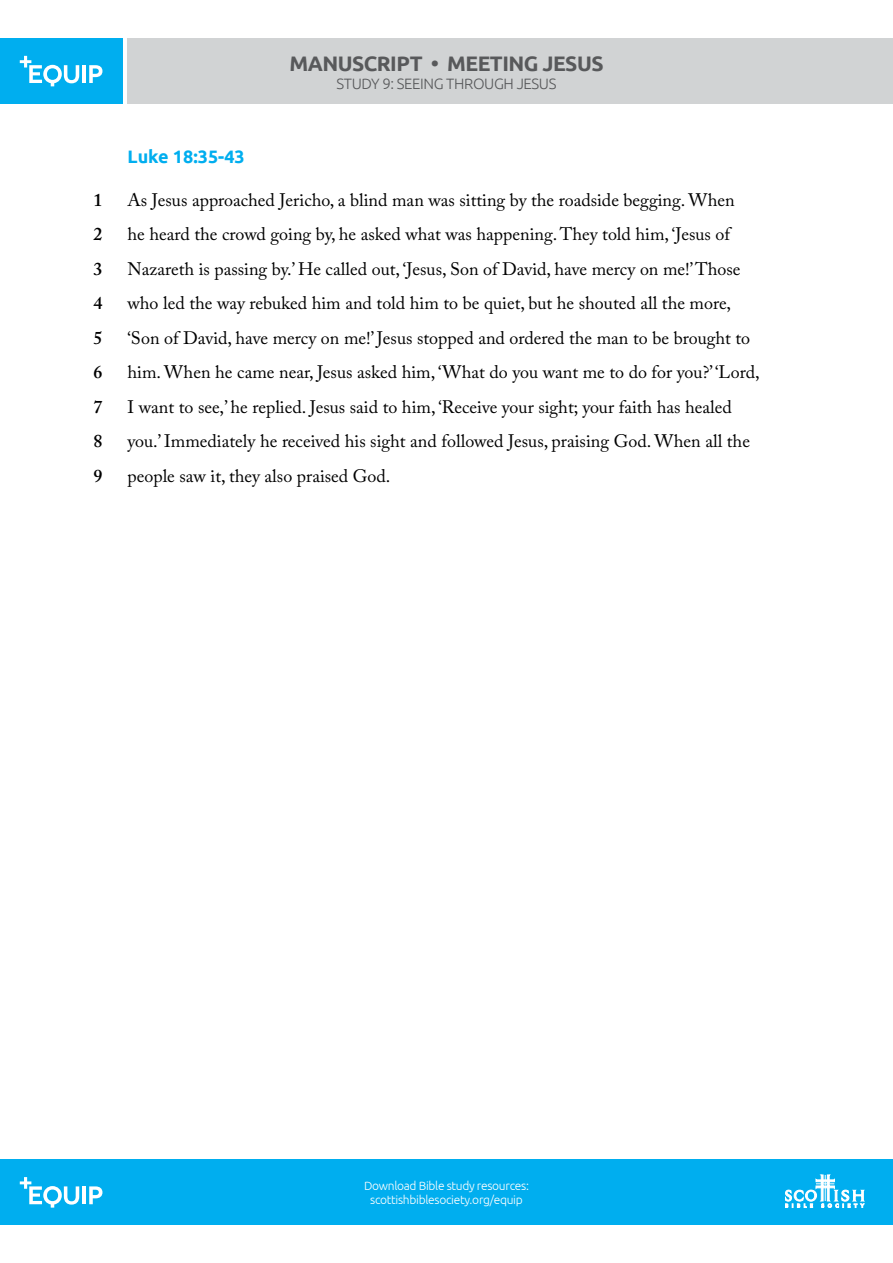
<style>
.page{position:relative;width:893px;height:1263px;background:#fff}
.page>*{position:absolute;margin:0;border:0;box-sizing:border-box;transform-origin:0 0}
.t1{font:700 21px "Ubuntu";letter-spacing:-.025em;color:#58595b}
.t2{font:18px/34.5px "Adobe Caslon Pro";color:#000}
.t3{font:700 18px "Ubuntu";color:#00aeef}
.t4{font:600 18px/34.5px "Adobe Caslon Pro";color:#000;text-align:justify}
.t5{font:300 15px "Ubuntu";letter-spacing:-.025em;color:#58595b}
.t6{font:300 12px/14.4px "Ubuntu";letter-spacing:-.025em;color:#fff;text-align:center}
</style>
<div class="page">
<div style="left:0;top:1159px;width:893px;height:66px;background:#00aeef"></div>
<hr style="left:82px;top:1186px;width:4px;height:18px;background:#fff">
<svg style="left:89px;top:1186px;width:13px;height:18px"></svg>
<svg style="left:20px;top:1177px;width:59px;height:30px"></svg>
<div style="left:0;top:38px;width:122px;height:66px;background:#00aeef"></div>
<div style="left:128px;top:38px;width:765px;height:66px;background:#d1d3d4"></div>
<hr style="left:82px;top:65px;width:4px;height:18px;background:#fff">
<svg style="left:89px;top:65px;width:13px;height:18px"></svg>
<svg style="left:20px;top:56px;width:59px;height:30px"></svg>
<svg style="left:785px;top:1175px;width:79px;height:33px"></svg>
<p class="t4" style="left:93px;top:182px;width:10px">1<br>2<br>3<br>4<br>5<br>6<br>7<br>8<br>9</p>
<p class="t1" style="left:289px;top:50px;width:316px">MANUSCRIPT • MEETING JESUS</p>
<p class="t5" style="left:336px;top:74px;width:222px">STUDY 9: SEEING THROUGH JESUS</p>
<p class="t3" style="left:128px;top:145px;width:119px">Luke 18:35-43</p>
<p class="t2" style="left:128px;top:182px;width:634px">As Jesus approached Jericho, a blind man was sitting by the roadside begging. When<br>he heard the crowd going by, he asked what was happening. They told him, ‘Jesus of Nazareth is passing by.’ He called out, ‘Jesus, Son of David, have mercy on me!’ Those who led the way rebuked him and told him to be quiet, but he shouted all the more, ‘Son of David, have mercy on me!’ Jesus stopped and ordered the man to be brought to him. When he came near, Jesus asked him, ‘What do you want me to do for you?’ ‘Lord, I want to see,’ he replied. Jesus said to him, ‘Receive your sight; your faith has healed you.’ Immediately he received his sight and followed Jesus, praising God. When all the people saw it, they also praised God.</p>
<p class="t6" style="left:364px;top:1178px;width:166px">Download Bible study resources: scottishbiblesociety.org/equip</p>
</div>
